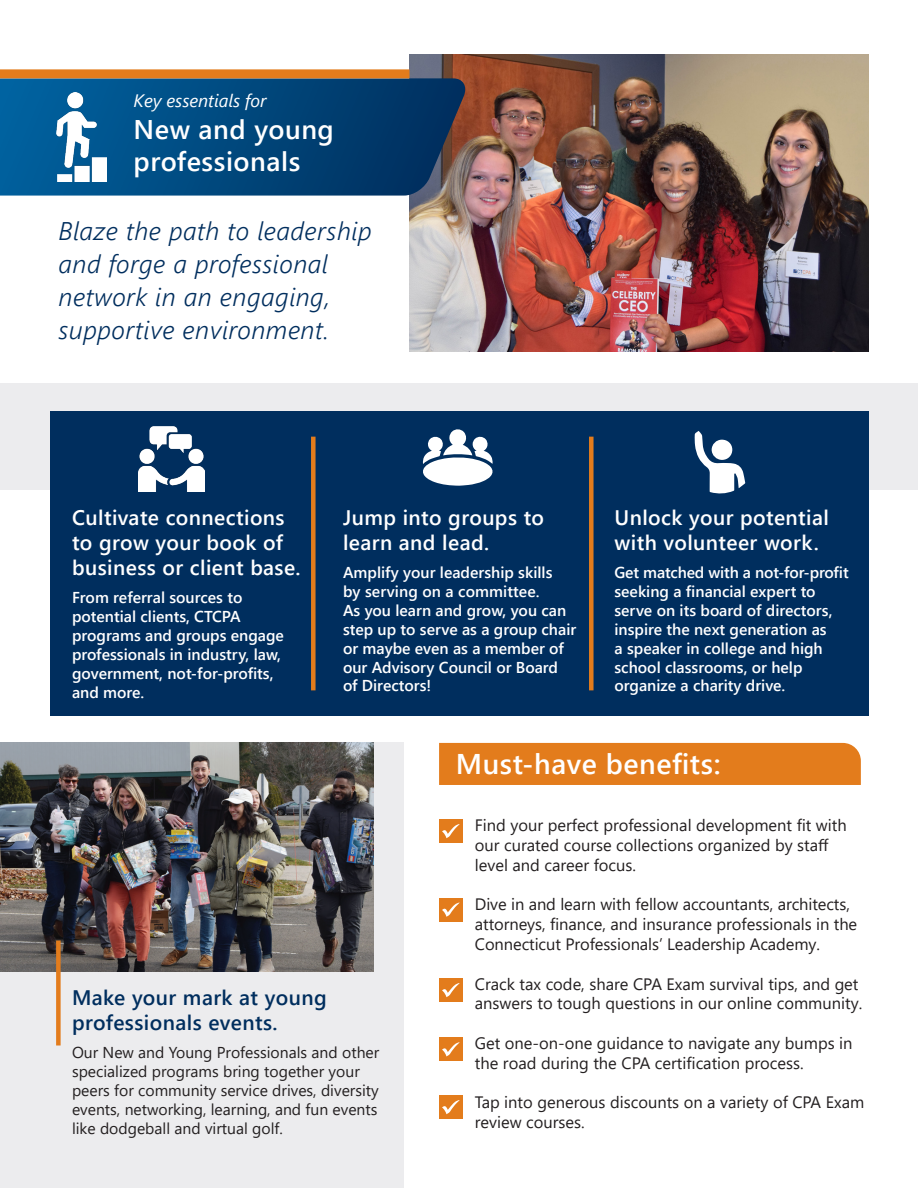
<style>
.page{position:relative;width:918px;height:1188px;background:#fff}
.page>*{position:absolute;margin:0;border:0;box-sizing:border-box;transform-origin:0 0}
.t1{font:600 28.5px "Segoe UI";letter-spacing:.02em;color:#fff}
.t2{font:600 27px/32.4px "Segoe UI";letter-spacing:.02em;color:#fff}
.t3{font:italic 300 25.5px/33px "Segoe UI";letter-spacing:.02em;color:#002e5e}
.t4{font:600 21px/25.2px "Segoe UI";letter-spacing:.02em;color:#fff}
.t5{font:600 21px/25.2px "Segoe UI";letter-spacing:.02em;color:#002e5e}
.t6{font:italic 18px "Segoe UI";color:#fff}
.t7{font:16.5px/19.8px "Segoe UI";color:#231f20}
.t8{font:600 15.75px/18.9px "Segoe UI";color:#fff}
.t9{font:15.75px/18.9px "Segoe UI";color:#231f20}
</style>
<div class="page">
<div style="left:439px;top:743px;width:422px;height:42px;background:#e37c1c"></div>
<div style="left:0;top:384px;width:918px;height:106px;background:#ececee"></div>
<div style="left:0;top:743px;width:403px;height:445px;background:#ececee"></div>
<img style="left:410px;top:55px;width:458px;height:296px">
<svg style="left:0;top:78px;width:468px;height:118px;background:#084a7b"></svg>
<img style="left:56px;top:93px;width:51px;height:88px">
<div style="left:50px;top:411px;width:276px;height:305px;background:#002e5e"></div>
<div style="left:322px;top:411px;width:271px;height:305px;background:#002e5e"></div>
<div style="left:592px;top:411px;width:276px;height:305px;background:#002e5e"></div>
<img style="left:0;top:743px;width:374px;height:228px">
<div style="left:0;top:69px;width:410px;height:9px;background:#e37c1c"></div>
<div style="left:56px;top:940px;width:5px;height:106px;background:#e37c1c"></div>
<div style="left:311px;top:437px;width:5px;height:253px;background:#e37c1c"></div>
<div style="left:589px;top:437px;width:5px;height:253px;background:#e37c1c"></div>
<svg style="left:422px;top:429px;width:71px;height:57px"></svg>
<img style="left:139px;top:426px;width:65px;height:65px">
<svg style="left:695px;top:431px;width:50px;height:63px"></svg>
<div style="left:712px;top:440px;width:20px;height:20px;background:#fff;border-radius:50%"></div>
<div style="left:439px;top:819px;width:24px;height:24px;background:#e37c1c"></div>
<div style="left:439px;top:898px;width:24px;height:24px;background:#e37c1c"></div>
<div style="left:439px;top:978px;width:24px;height:24px;background:#e37c1c"></div>
<div style="left:439px;top:1038px;width:24px;height:23px;background:#e37c1c"></div>
<div style="left:439px;top:1095px;width:24px;height:24px;background:#e37c1c"></div>
<svg style="left:442px;top:824px;width:18px;height:14px"></svg>
<svg style="left:442px;top:903px;width:18px;height:14px"></svg>
<svg style="left:442px;top:983px;width:18px;height:14px"></svg>
<svg style="left:442px;top:1042px;width:18px;height:14px"></svg>
<svg style="left:442px;top:1100px;width:18px;height:14px"></svg>
<p class="t6" style="left:134px;top:83px;width:134px">Key essentials for</p>
<p class="t2" style="left:134px;top:111px;width:202px">New and young professionals</p>
<p class="t3" style="left:58px;top:211px;width:315px">Blaze the path to leadership and forge a professional network in an engaging, supportive environment.</p>
<p class="t4" style="left:72px;top:503px;width:230px">Cultivate connections to grow your book of business or client base.</p>
<p class="t8" style="left:72px;top:587px;width:213px">From referral sources to potential clients, CTCPA programs and groups engage professionals in industry, law, government, not-for-profits, and more.</p>
<p class="t4" style="left:343px;top:503px;width:203px">Jump into groups to learn and lead.</p>
<p class="t8" style="left:343px;top:562px;width:235px">Amplify your leadership skills<br>by serving on a committee.<br>As you learn and grow, you can step up to serve as a group chair or maybe even as a member of our Advisory Council or Board of Directors!</p>
<p class="t4" style="left:615px;top:503px;width:216px">Unlock your potential with volunteer work.</p>
<p class="t8" style="left:615px;top:562px;width:236px">Get matched with a not-for-profit seeking a financial expert to serve on its board of directors, inspire the next generation as<br>a speaker in college and high school classrooms, or help organize a charity drive.</p>
<p class="t5" style="left:72px;top:983px;width:256px">Make your mark at young professionals events.</p>
<p class="t9" style="left:72px;top:1042px;width:309px">Our New and Young Professionals and other specialized programs bring together your peers for community service drives, diversity events, networking, learning, and fun events like dodgeball and virtual golf.</p>
<p class="t1" style="left:456px;top:737px;width:266px">Must-have benefits:</p>
<p class="t7" style="left:475px;top:814px;width:373px">Find your perfect professional development fit with our curated course collections organized by staff level and career focus.</p>
<p class="t7" style="left:475px;top:893px;width:384px">Dive in and learn with fellow accountants, architects, attorneys, finance, and insurance professionals in the<br>Connecticut Professionals’ Leadership Academy.</p>
<p class="t7" style="left:475px;top:972px;width:389px">Crack tax code, share CPA Exam survival tips, and get answers to tough questions in our online community.</p>
<p class="t7" style="left:475px;top:1032px;width:379px">Get one-on-one guidance to navigate any bumps in the road during the CPA certification process.</p>
<p class="t7" style="left:475px;top:1091px;width:391px">Tap into generous discounts on a variety of CPA Exam review courses.</p>
</div>
